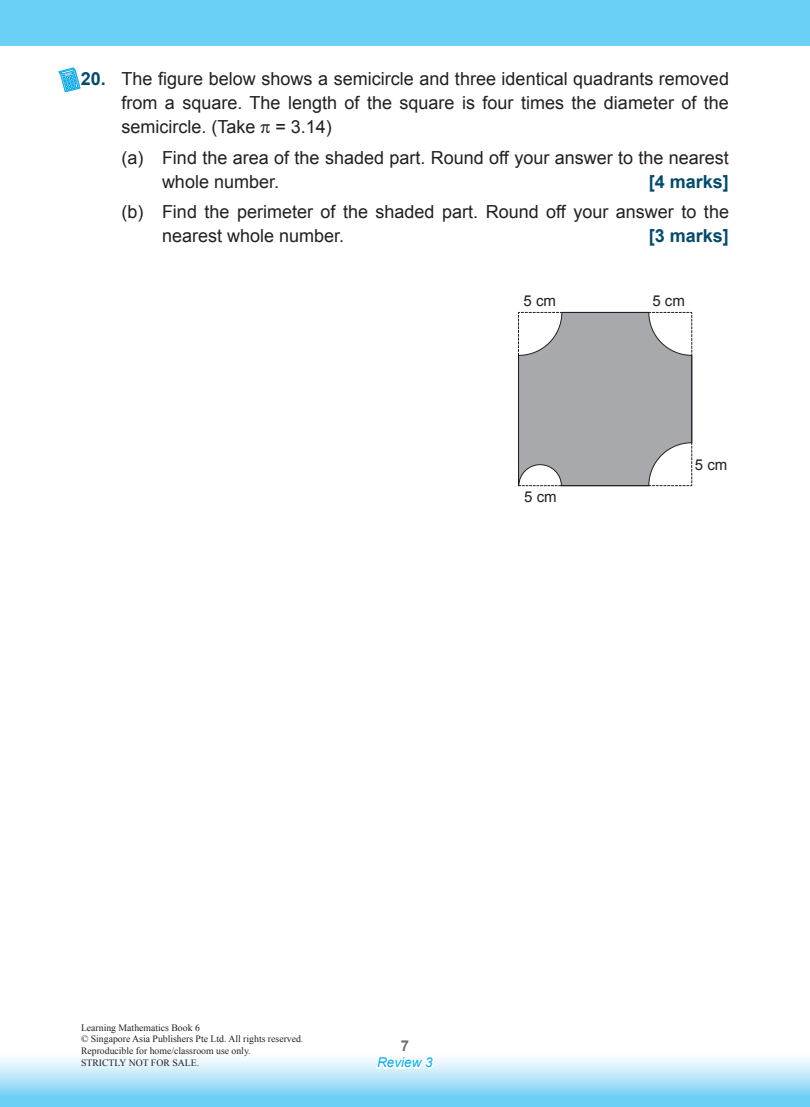
<style>
.page{position:relative;width:810px;height:1107px;background:#fff}
.page>*{position:absolute;margin:0;border:0;box-sizing:border-box;transform-origin:0 0}
.ques_A{font:18px/24px "Arial";color:#231f20}
.ques_A-2{font:700 18px "Arial";color:#004b6c}
.t1{font:15px "Arial";color:#231f20}
.t2{font:700 15px "Arial";color:#6c6d70}
.t3{font:italic 13.5px "Arial";color:#00aeef}
.t4{font:9.75px/11.7px "Times New Roman";color:#231f20}
</style>
<div class="page">
<svg style="left:0;top:1058px;width:810px;height:49px;background:#a8e0f8"></svg>
<svg style="left:374px;top:1058px;width:63px;height:45px"></svg>
<div style="left:0;top:0;width:810px;height:46px;background:#6bcff6"></div>
<svg style="left:58px;top:67px;width:23px;height:26px"></svg>
<svg style="left:518px;top:312px;width:175px;height:174px;background:#adaeb1"></svg>
<p class="ques_A-2" style="left:81px;top:67px;width:27px">20.</p>
<p class="ques_A" style="left:122px;top:67px;width:609px;text-align:justify">The figure below shows a semicircle and three identical quadrants removed from a square. The length of the square is four times the diameter of the semicircle. (Take = 3.14)</p>
<p class="ques_A" style="left:162px;top:146px;width:568px;text-indent:-40px">(a) Find the area of the shaded part. Round off your answer to the nearest whole number.</p>
<p class="ques_A-2" style="left:649px;top:169px;width:82px">[4 marks]</p>
<p class="ques_A" style="left:162px;top:200px;width:569px;text-indent:-40px">(b) Find the perimeter of the shaded part. Round off your answer to the nearest whole number.</p>
<p class="ques_A-2" style="left:649px;top:224px;width:82px">[3 marks]</p>
<p class="t1" style="left:524px;top:291px;width:34px">5 cm</p>
<p class="t1" style="left:652px;top:291px;width:34px">5 cm</p>
<p class="t1" style="left:524px;top:487px;width:34px">5 cm</p>
<p class="t1" style="left:695px;top:455px;width:34px">5 cm</p>
<p class="t4" style="left:81px;top:1022px;width:224px">Learning Mathematics Book 6<br>© Singapore Asia Publishers Pte Ltd. All rights reserved.<br>Reproducible for home/classroom use only.<br>STRICTLY NOT FOR SALE.</p>
<p class="t2" style="left:401px;top:1036px;width:10px">7</p>
<p class="t3" style="left:377px;top:1054px;width:57px">Review 3</p>
</div>
